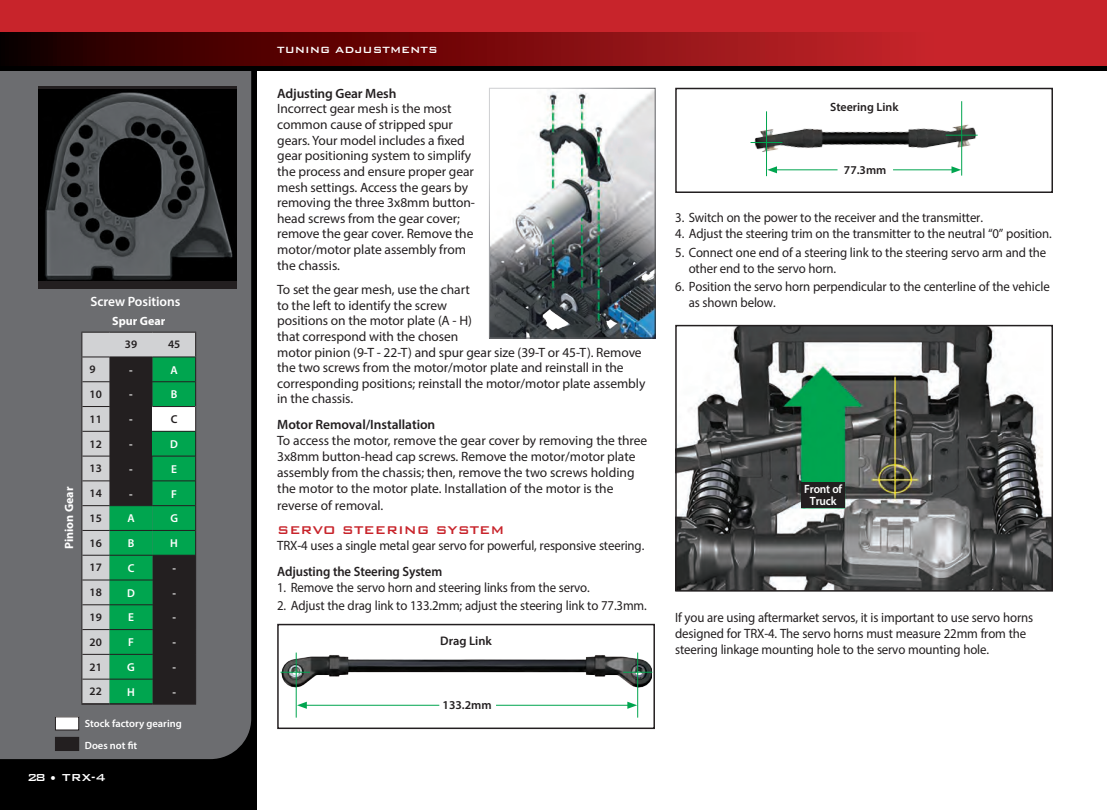
<style>
.page{position:relative;width:1107px;height:810px;background:#fff}
.page>*{position:absolute;margin:0;border:0;box-sizing:border-box;transform-origin:0 0}
.t1{font:500 15px "Bank Gothic BT";color:#c8242b}
.t2{font:13.5px/15.6px "Myriad Pro";letter-spacing:-.01em;color:#231f20}
.t3{font:13.5px/16.2px "Myriad Pro";letter-spacing:-.01em;color:#231f20;scale:.95 1}
.t4{font:600 13.5px "Myriad Pro";letter-spacing:-.01em;color:#231f20}
.t5{font:600 13.5px "Myriad Pro";letter-spacing:-.01em;color:#231f20;scale:.95 1}
.t6{font:600 13.5px "Myriad Pro";letter-spacing:-.005em;color:#fff}
.t7{font:500 13.5px "Bank Gothic BT";color:#fff}
.t8{font:600 12.45px "Myriad Pro";color:#231f20}
.t9{font:600 12px "Myriad Pro";color:#231f20}
.t10{font:700 12px "Myriad Pro";color:#fff}
.t11{font:500 12px "Bank Gothic BT";color:#fff}
.t12{font:600 12px/12px "Myriad Pro";letter-spacing:-.02em;color:#fff;text-align:center;scale:.95 1}
.t13{font:600 11.4px "Myriad Pro";color:#231f20}
.t14{font:600 11.4px "Myriad Pro";color:#fff}
.t15{font:600 10.5px "Myriad Pro";color:#fff}
</style>
<div class="page">
<div style="left:0;top:13px;width:256px;height:797px;background:#000"></div>
<div style="left:0;top:71px;width:251px;height:688px;background:#6c6d70"></div>
<div style="left:0;top:0;width:1107px;height:70px;background:#000"></div>
<div style="left:0;top:0;width:1107px;height:51px;background:#c8242b"></div>
<svg style="left:0;top:32px;width:1107px;height:34px;background:#7f0f12"></svg>
<svg style="left:38px;top:86px;width:198px;height:203px;fill:#231f20"></svg>
<img style="left:38px;top:90px;width:198px;height:190px">
<svg style="left:81px;top:332px;width:115px;height:371px;background:#4a8365"></svg>
<hr style="left:110px;top:629px;width:43px;height:1px;background:#231f20">
<hr style="left:110px;top:679px;width:43px;height:1px;background:#231f20">
<hr style="left:81px;top:703px;width:29px;height:2px;background:#231f20">
<hr style="left:110px;top:703px;width:43px;height:2px;background:#231f20">
<hr style="left:153px;top:703px;width:43px;height:2px;background:#231f20">
<div style="left:55px;top:717px;width:24px;height:13px;background:#fff"></div>
<div style="left:55px;top:716px;width:24px;height:14px;border:1px solid #231f20"></div>
<div style="left:55px;top:737px;width:24px;height:14px;background:#231f20"></div>
<img style="left:280px;top:652px;width:371px;height:55px">
<hr style="left:637px;top:653px;width:1px;height:65px;background:#00a54f">
<hr style="left:296px;top:653px;width:1px;height:65px;background:#00a54f">
<hr style="left:304px;top:705px;width:135px;height:1px;background:#00a54f">
<svg style="left:297px;top:702px;width:10px;height:7px"></svg>
<hr style="left:496px;top:705px;width:134px;height:1px;background:#00a54f">
<svg style="left:627px;top:702px;width:10px;height:7px"></svg>
<svg style="left:623px;top:672px;width:29px;height:1px"></svg>
<svg style="left:281px;top:672px;width:29px;height:1px"></svg>
<div style="left:277px;top:624px;width:378px;height:105px;border:2px solid #231f20"></div>
<img style="left:729px;top:87px;width:255px;height:90px">
<hr style="left:766px;top:111px;width:1px;height:65px;background:#00a54f">
<hr style="left:961px;top:101px;width:1px;height:75px;background:#00a54f">
<hr style="left:775px;top:169px;width:63px;height:1px;background:#00a54f">
<svg style="left:767px;top:166px;width:10px;height:7px"></svg>
<hr style="left:893px;top:169px;width:61px;height:1px;background:#00a54f">
<svg style="left:952px;top:166px;width:9px;height:7px"></svg>
<hr style="left:751px;top:142px;width:31px;height:1px;background:#00a54f">
<hr style="left:946px;top:135px;width:32px;height:1px;background:#00a54f">
<div style="left:675px;top:88px;width:378px;height:105px;border:2px solid #231f20"></div>
<img style="left:678px;top:328px;width:372px;height:261px">
<div style="left:675px;top:325px;width:378px;height:267px;border:2px solid #231f20"></div>
<div style="left:801px;top:483px;width:44px;height:25px;background:#231f20"></div>
<img style="left:491px;top:90px;width:163px;height:247px">
<div style="left:489px;top:88px;width:167px;height:251px;border:1px solid #fff"></div>
<p class="t6" style="left:91px;top:293px;width:91px">Screw Positions</p>
<p class="t10" style="left:112px;top:314px;width:55px">Spur Gear</p>
<p class="t10" style="left:61px;top:549px;width:64px;rotate:-90deg">Pinion Gear</p>
<p class="t13" style="left:125px;top:337px;width:14px">39</p>
<p class="t13" style="left:168px;top:337px;width:14px">45</p>
<p class="t13" style="left:90px;top:362px;width:8px">9</p>
<p class="t14" style="left:129px;top:363px;width:5px">-</p>
<p class="t14" style="left:171px;top:363px;width:9px">A</p>
<p class="t13" style="left:90px;top:387px;width:14px">10</p>
<p class="t14" style="left:129px;top:387px;width:5px">-</p>
<p class="t14" style="left:171px;top:387px;width:8px">B</p>
<p class="t13" style="left:90px;top:412px;width:14px">11</p>
<p class="t14" style="left:129px;top:412px;width:5px">-</p>
<p class="t13" style="left:171px;top:412px;width:8px">C</p>
<p class="t13" style="left:90px;top:436px;width:14px">12</p>
<p class="t14" style="left:129px;top:437px;width:5px">-</p>
<p class="t14" style="left:170px;top:437px;width:9px">D</p>
<p class="t13" style="left:90px;top:461px;width:14px">13</p>
<p class="t14" style="left:129px;top:462px;width:5px">-</p>
<p class="t14" style="left:171px;top:462px;width:7px">E</p>
<p class="t13" style="left:90px;top:486px;width:14px">14</p>
<p class="t14" style="left:129px;top:486px;width:5px">-</p>
<p class="t14" style="left:171px;top:486px;width:7px">F</p>
<p class="t13" style="left:90px;top:511px;width:14px">15</p>
<p class="t14" style="left:127px;top:511px;width:9px">A</p>
<p class="t14" style="left:170px;top:511px;width:9px">G</p>
<p class="t13" style="left:90px;top:536px;width:14px">16</p>
<p class="t14" style="left:128px;top:536px;width:8px">B</p>
<p class="t14" style="left:170px;top:536px;width:9px">H</p>
<p class="t13" style="left:90px;top:560px;width:14px">17</p>
<p class="t14" style="left:128px;top:561px;width:8px">C</p>
<p class="t14" style="left:172px;top:561px;width:5px">-</p>
<p class="t13" style="left:90px;top:585px;width:14px">18</p>
<p class="t14" style="left:127px;top:586px;width:9px">D</p>
<p class="t14" style="left:172px;top:586px;width:5px">-</p>
<p class="t13" style="left:90px;top:610px;width:14px">19</p>
<p class="t14" style="left:128px;top:610px;width:7px">E</p>
<p class="t14" style="left:172px;top:610px;width:5px">-</p>
<p class="t13" style="left:90px;top:635px;width:14px">20</p>
<p class="t14" style="left:128px;top:635px;width:7px">F</p>
<p class="t14" style="left:172px;top:635px;width:5px">-</p>
<p class="t13" style="left:90px;top:660px;width:14px">21</p>
<p class="t14" style="left:127px;top:660px;width:9px">G</p>
<p class="t14" style="left:172px;top:660px;width:5px">-</p>
<p class="t13" style="left:90px;top:684px;width:14px">22</p>
<p class="t14" style="left:127px;top:685px;width:9px">H</p>
<p class="t14" style="left:172px;top:685px;width:5px">-</p>
<p class="t15" style="left:85px;top:717px;width:98px">Stock factory gearing</p>
<p class="t15" style="left:85px;top:738px;width:54px">Does not fit</p>
<p class="t7" style="left:27px;top:770px;width:81px">28 • TRX-4</p>
<p class="t11" style="left:277px;top:44px;width:162px">TUNING ADJUSTMENTS</p>
<p class="t4" style="left:277px;top:85px;width:121px">Adjusting Gear Mesh</p>
<p class="t2" style="left:277px;top:101px;width:199px">Incorrect gear mesh is the most common cause of stripped spur gears. Your model includes a fixed gear positioning system to simplify the process and ensure proper gear mesh settings. Access the gears by removing the three 3x8mm button&shy;head screws from the gear cover; remove the gear cover. Remove the motor/motor plate assembly from the chassis.</p>
<p class="t2" style="left:277px;top:282px;width:370px">To set the gear mesh, use the chart<br>to the left to identify the screw<br>positions on the motor plate (A - H)<br>that correspond with the chosen<br>motor pinion (9-T - 22-T) and spur gear size (39-T or 45-T). Remove the two screws from the motor/motor plate and reinstall in the corresponding positions; reinstall the motor/motor plate assembly in the chassis.</p>
<p class="t4" style="left:277px;top:415px;width:160px">Motor Removal/Installation</p>
<p class="t2" style="left:277px;top:432px;width:372px;line-height:16.2px">To access the motor, remove the gear cover by removing the three 3x8mm button-head cap screws. Remove the motor/motor plate assembly from the chassis; then, remove the two screws holding the motor to the motor plate. Installation of the motor is the reverse of removal.</p>
<p class="t1" style="left:277px;top:522px;width:229px">SERVO STEERING SYSTEM</p>
<p class="t3" style="left:277px;top:538px;width:388px">TRX-4 uses a single metal gear servo for powerful, responsive steering.</p>
<p class="t5" style="left:277px;top:563px;width:175px">Adjusting the Steering System</p>
<p class="t3" style="left:277px;top:579px;width:331px">1. Remove the servo horn and steering links from the servo.</p>
<p class="t3" style="left:277px;top:597px;width:391px">2. Adjust the drag link to 133.2mm; adjust the steering link to 77.3mm.</p>
<p class="t8" style="left:440px;top:633px;width:53px">Drag Link</p>
<p class="t9" style="left:443px;top:697px;width:51px">133.2mm</p>
<p class="t9" style="left:830px;top:100px;width:70px">Steering Link</p>
<p class="t9" style="left:844px;top:162px;width:44px">77.3mm</p>
<p class="t3" style="left:675px;top:209px;width:326px">3. Switch on the power to the receiver and the transmitter.</p>
<p class="t3" style="left:675px;top:225px;width:398px">4. Adjust the steering trim on the transmitter to the neutral “0” position.</p>
<p class="t3" style="left:689px;top:244px;width:378px;text-indent:-14px">5. Connect one end of a steering link to the steering servo arm and the other end to the servo horn.</p>
<p class="t3" style="left:689px;top:278px;width:382px;text-indent:-14px">6. Position the servo horn perpendicular to the centerline of the vehicle as shown below.</p>
<p class="t12" style="left:804px;top:483px;width:41px">Front of<br>Truck</p>
<p class="t3" style="left:675px;top:609px;width:378px">If you are using aftermarket servos, it is important to use servo horns designed for TRX-4. The servo horns must measure 22mm from the steering linkage mounting hole to the servo mounting hole.</p>
</div>
